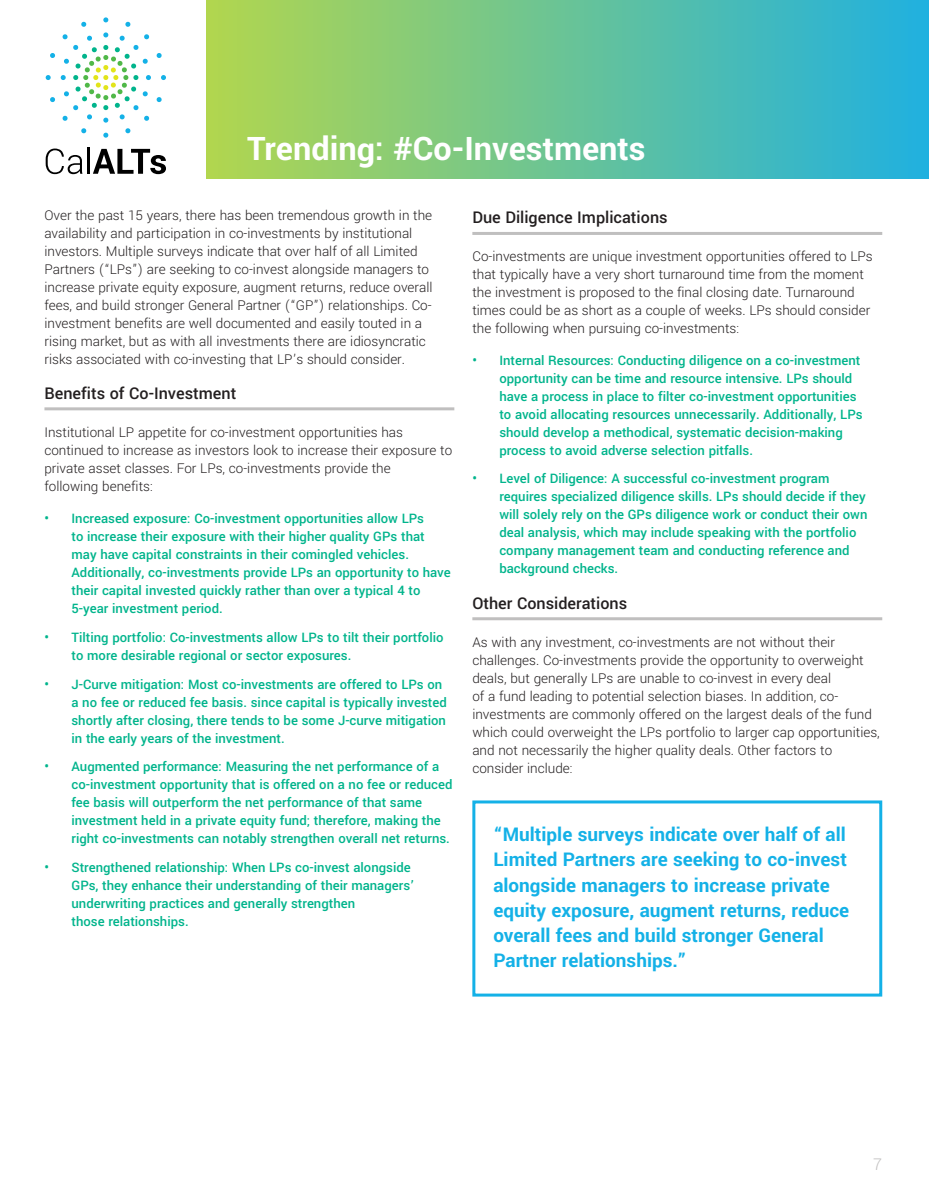
<style>
.page{position:relative;width:929px;height:1196px;background:#fff}
.page>*{position:absolute;margin:0;border:0;box-sizing:border-box;transform-origin:0 0}
.t1{font:700 36px "Yantramanav";color:#fff}
.t2{font:700 21px/25.2px "Yantramanav";color:#14b1e7}
.SubHead{font:500 18px "Yantramanav";color:#231f20}
.t3{font:300 18px "Yantramanav";color:#c0bfbf}
.t4{font:300 15px/18px "Yantramanav";color:#231f20}
.t5{font:500 14.55px/18px "Yantramanav";color:#00b48c}
</style>
<div class="page">
<div style="left:206px;top:0;width:722px;height:179px;background:linear-gradient(to right,#b2d64e,#20b1df)"></div>
<svg style="left:46px;top:75px;width:5px;height:5px"></svg>
<svg style="left:50px;top:97px;width:5px;height:5px"></svg>
<svg style="left:50px;top:53px;width:5px;height:5px"></svg>
<svg style="left:61px;top:17px;width:105px;height:121px"></svg>
<svg style="left:46px;top:149px;width:36px;height:25px"></svg>
<hr style="left:88px;top:147px;width:2px;height:27px;background:#000">
<svg style="left:93px;top:149px;width:73px;height:25px"></svg>
<div style="left:472px;top:800px;width:409px;height:196px;border:3px solid #14b1e7"></div>
<hr style="left:44px;top:407px;width:410px;height:3px;background:#c0bfbf">
<hr style="left:472px;top:232px;width:409px;height:3px;background:#c0bfbf">
<hr style="left:472px;top:617px;width:409px;height:3px;background:#c0bfbf">
<svg style="left:921px;top:0;width:8px;height:5px"></svg>
<p class="t1" style="left:247px;top:127px;width:400px">Trending: #Co-Investments</p>
<p class="t4" style="left:44px;top:206px;width:389px">Over the past 15 years, there has been tremendous growth in the availability and participation in co-investments by institutional investors. Multiple surveys indicate that over half of all Limited Partners (“LPs”) are seeking to co-invest alongside managers to increase private equity exposure, augment returns, reduce overall fees, and build stronger General Partner (“GP”) relationships. Co&shy;investment benefits are well documented and easily touted in a rising market, but as with all investments there are idiosyncratic risks associated with co-investing that LP’s should consider.</p>
<p class="SubHead" style="left:44px;top:382px;width:193px">Benefits of Co-Investment</p>
<p class="t4" style="left:44px;top:424px;width:409px">Institutional LP appetite for co-investment opportunities has continued to increase as investors look to increase their exposure to private asset classes. For LPs, co-investments provide the<br>following benefits:</p>
<p class="t5" style="left:71px;top:509px;width:381px;text-indent:-27px">• Increased exposure: Co-investment opportunities allow LPs<br>to increase their exposure with their higher quality GPs that may have capital constraints in their comingled vehicles.<br>Additionally, co-investments provide LPs an opportunity to have their capital invested quickly rather than over a typical 4 to 5-year investment period.</p>
<p class="t5" style="left:71px;top:628px;width:373px;text-indent:-27px">• Tilting portfolio: Co-investments allow LPs to tilt their portfolio to more desirable regional or sector exposures.</p>
<p class="t5" style="left:71px;top:675px;width:376px;text-indent:-27px">• J-Curve mitigation: Most co-investments are offered to LPs on a no fee or reduced fee basis. since capital is typically invested shortly after closing, there tends to be some J-curve mitigation in the early years of the investment.</p>
<p class="t5" style="left:71px;top:758px;width:382px;text-indent:-27px">• Augmented performance: Measuring the net performance of a co-investment opportunity that is offered on a no fee or reduced fee basis will outperform the net performance of that same investment held in a private equity fund; therefore, making the right co-investments can notably strengthen overall net returns.</p>
<p class="t5" style="left:71px;top:859px;width:344px;text-indent:-27px">• Strengthened relationship: When LPs co-invest alongside GPs, they enhance their understanding of their managers’ underwriting practices and generally strengthen<br>those relationships.</p>
<p class="SubHead" style="left:472px;top:206px;width:197px">Due Diligence Implications</p>
<p class="t4" style="left:472px;top:247px;width:402px">Co-investments are unique investment opportunities offered to LPs that typically have a very short turnaround time from the moment the investment is proposed to the final closing date. Turnaround times could be as short as a couple of weeks. LPs should consider the following when pursuing co-investments:</p>
<p class="t5" style="left:499px;top:351px;width:364px;text-indent:-27px">• Internal Resources: Conducting diligence on a co-investment opportunity can be time and resource intensive. LPs should have a process in place to filter co-investment opportunities to avoid allocating resources unnecessarily. Additionally, LPs should develop a methodical, systematic decision-making process to avoid adverse selection pitfalls.</p>
<p class="t5" style="left:499px;top:470px;width:369px;text-indent:-27px">• Level of Diligence: A successful co-investment program requires specialized diligence skills. LPs should decide if they will solely rely on the GPs diligence work or conduct their own deal analysis, which may include speaking with the portfolio company management team and conducting reference and background checks.</p>
<p class="SubHead" style="left:472px;top:592px;width:156px">Other Considerations</p>
<p class="t4" style="left:472px;top:633px;width:409px">As with any investment, co-investments are not without their challenges. Co-investments provide the opportunity to overweight deals, but generally LPs are unable to co-invest in every deal<br>of a fund leading to potential selection biases. In addition, co&shy;investments are commonly offered on the largest deals of the fund which could overweight the LPs portfolio to larger cap opportunities, and not necessarily the higher quality deals. Other factors to consider include:</p>
<p class="t2" style="left:493px;top:822px;width:357px">“Multiple surveys indicate over half of all Limited Partners are seeking to co-invest alongside managers to increase private equity exposure, augment returns, reduce overall fees and build stronger General Partner relationships.”</p>
<p class="t3" style="left:872px;top:1154px;width:10px">7</p>
</div>
